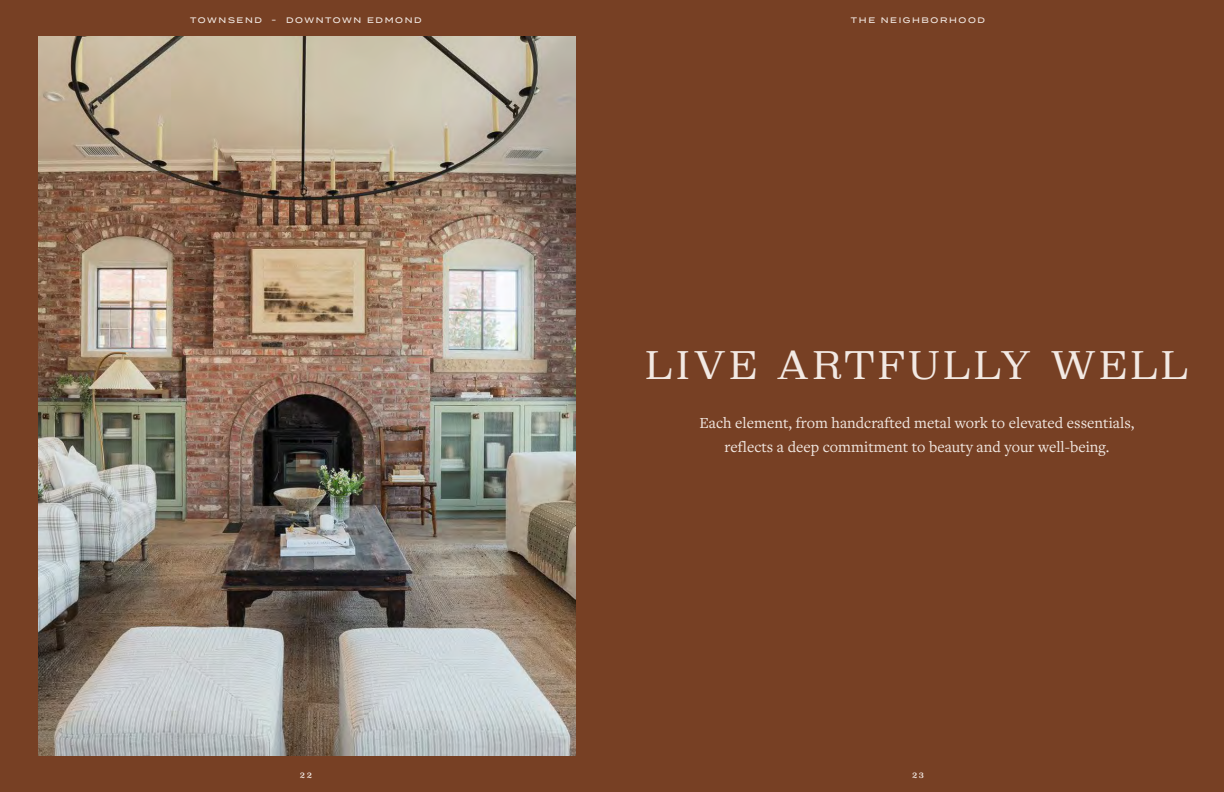
<style>
.page{position:relative;width:1224px;height:792px;background:#fff}
.page>*{position:absolute;margin:0;border:0;box-sizing:border-box;transform-origin:0 0}
.t1{font:300 38px "Superclarendon";letter-spacing:.075em;color:#f2e9e3}
.t2{font:16px/24px "Freight Text Pro";color:#f2e9e3;text-align:center}
.t3{font:500 8px "Termina";letter-spacing:.2em;color:#f2e9e3}
.t4{font:8px "Superclarendon";color:#f2e9e3}
</style>
<div class="page">
<div style="left:0;top:0;width:612px;height:792px;background:#774024"></div>
<div style="left:612px;top:0;width:612px;height:792px;background:#774024"></div>
<img style="left:38px;top:36px;width:538px;height:720px">
<p class="t3" style="left:190px;top:15px;width:233px">TOWNSEND - DOWNTOWN EDMOND</p>
<p class="t3" style="left:851px;top:15px;width:136px">THE NEIGHBORHOOD</p>
<h1 class="t1" style="left:645px;top:340px;width:545px">LIVE ARTFULLY WELL</h1>
<p class="t2" style="left:700px;top:410px;width:436px">Each element, from handcrafted metal work to elevated essentials, reflects a deep commitment to beauty and your well-being.</p>
<p class="t4" style="left:300px;top:770px;width:14px">22</p>
<p class="t4" style="left:912px;top:770px;width:13px">23</p>
</div>
